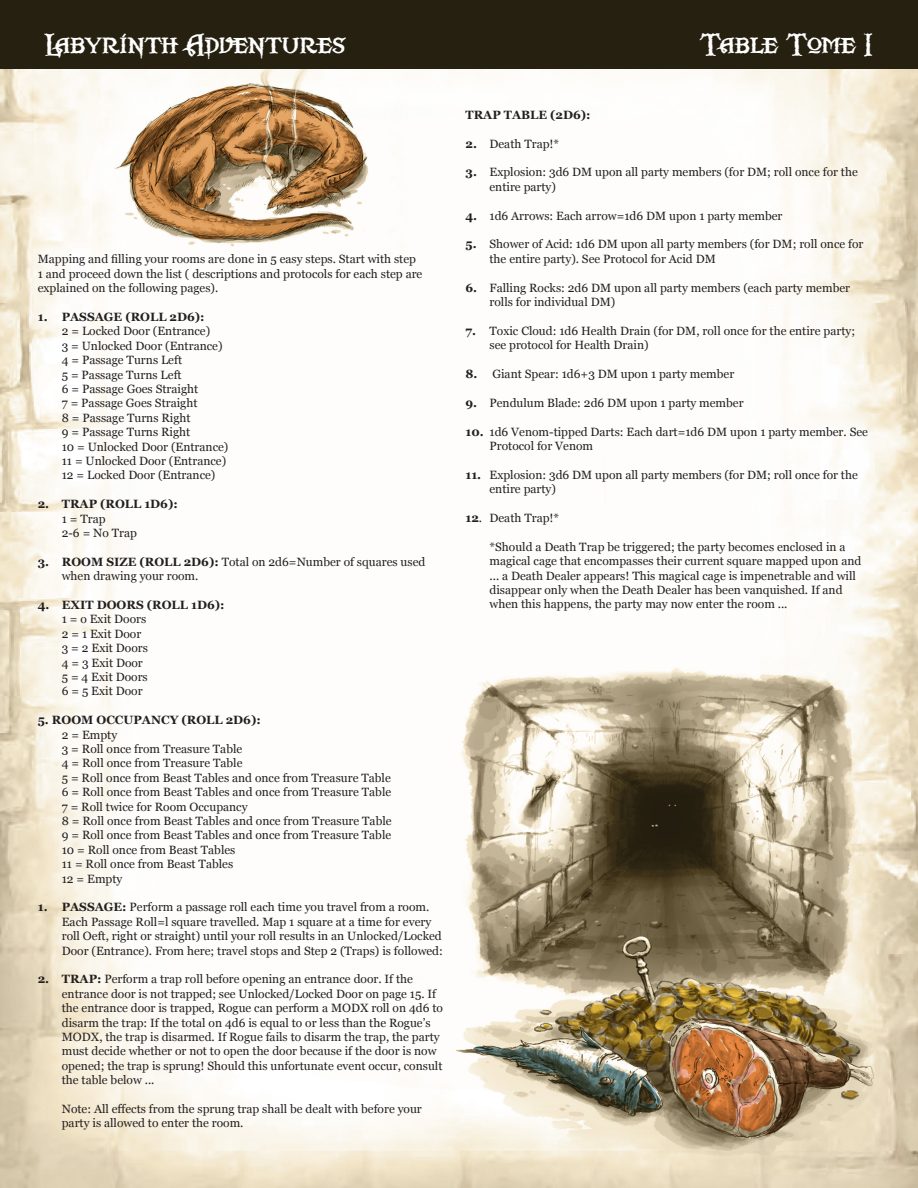
<style>
.page{position:relative;width:918px;height:1188px;background:#fff}
.page>*{position:absolute;margin:0;border:0;box-sizing:border-box;transform-origin:0 0}
.t1{font:33px "Scurlock";color:#fff}
.t2{font:12px/14.4px "Georgia";color:#231f20}
.t3{font:700 12px "Georgia";color:#231f20}
.s1{font-weight:700}
</style>
<div class="page">
<img style="left:0;top:69px;width:918px;height:1119px">
<div style="left:0;top:0;width:918px;height:69px;background:#262010"></div>
<p class="t1" style="left:44px;top:30px;width:303px">Labyrinth Adventures</p>
<p class="t1" style="left:700px;top:30px;width:175px">Table Tome I</p>
<p class="t2" style="left:38px;top:251px;width:386px">Mapping and filling your rooms are done in 5 easy steps. Start with step<br>1 and proceed down the list ( descriptions and protocols for each step are explained on the following pages).</p>
<p class="t3" style="left:38px;top:308px;width:168px">1. PASSAGE (ROLL 2D6):</p>
<p class="t2" style="left:62px;top:323px;width:150px">2 = Locked Door (Entrance)</p>
<p class="t2" style="left:62px;top:338px;width:162px">3 = Unlocked Door (Entrance)</p>
<p class="t2" style="left:62px;top:352px;width:122px">4 = Passage Turns Left</p>
<p class="t2" style="left:62px;top:367px;width:121px">5 = Passage Turns Left</p>
<p class="t2" style="left:62px;top:381px;width:138px">6 = Passage Goes Straight</p>
<p class="t2" style="left:62px;top:395px;width:137px">7 = Passage Goes Straight</p>
<p class="t2" style="left:62px;top:410px;width:130px">8 = Passage Turns Right</p>
<p class="t2" style="left:62px;top:424px;width:130px">9 = Passage Turns Right</p>
<p class="t2" style="left:62px;top:439px;width:168px">10 = Unlocked Door (Entrance)</p>
<p class="t2" style="left:62px;top:453px;width:166px">11 = Unlocked Door (Entrance)</p>
<p class="t2" style="left:62px;top:467px;width:155px">12 = Locked Door (Entrance)</p>
<p class="t3" style="left:38px;top:495px;width:142px">2. TRAP (ROLL 1D6):</p>
<p class="t2" style="left:62px;top:511px;width:45px">1 = Trap</p>
<p class="t2" style="left:62px;top:525px;width:77px">2-6 = No Trap</p>
<p class="t2" style="left:62px;top:554px;width:365px;text-indent:-24px"><span class="s1">3. ROOM SIZE (ROLL 2D6):</span> Total on 2d6=Number of squares used when drawing your room.</p>
<p class="t3" style="left:38px;top:596px;width:188px">4. EXIT DOORS (ROLL 1D6):</p>
<p class="t2" style="left:62px;top:611px;width:86px">1 = o Exit Doors</p>
<p class="t2" style="left:62px;top:626px;width:81px">2 = 1 Exit Door</p>
<p class="t2" style="left:62px;top:640px;width:88px">3 = 2 Exit Doors</p>
<p class="t2" style="left:62px;top:655px;width:83px">4 = 3 Exit Door</p>
<p class="t2" style="left:62px;top:669px;width:87px">5 = 4 Exit Doors</p>
<p class="t2" style="left:62px;top:683px;width:82px">6 = 5 Exit Door</p>
<p class="t3" style="left:38px;top:711px;width:225px">5. ROOM OCCUPANCY (ROLL 2D6):</p>
<p class="t2" style="left:62px;top:727px;width:57px">2 = Empty</p>
<p class="t2" style="left:62px;top:741px;width:182px">3 = Roll once from Treasure Table</p>
<p class="t2" style="left:62px;top:755px;width:182px">4 = Roll once from Treasure Table</p>
<p class="t2" style="left:62px;top:770px;width:331px">5 = Roll once from Beast Tables and once from Treasure Table</p>
<p class="t2" style="left:62px;top:784px;width:331px">6 = Roll once from Beast Tables and once from Treasure Table</p>
<p class="t2" style="left:62px;top:799px;width:187px">7 = Roll twice for Room Occupancy</p>
<p class="t2" style="left:62px;top:813px;width:331px">8 = Roll once from Beast Tables and once from Treasure Table</p>
<p class="t2" style="left:62px;top:827px;width:331px">9 = Roll once from Beast Tables and once from Treasure Table</p>
<p class="t2" style="left:62px;top:842px;width:175px">10 = Roll once from Beast Tables</p>
<p class="t2" style="left:62px;top:856px;width:173px">11 = Roll once from Beast Tables</p>
<p class="t2" style="left:62px;top:871px;width:62px">12 = Empty</p>
<p class="t2" style="left:62px;top:899px;width:383px;text-indent:-24px"><span class="s1">1. PASSAGE:</span> Perform a passage roll each time you travel from a room.<br>Each Passage Roll=l square travelled. Map 1 square at a time for every roll Oeft, right or straight) until your roll results in an Unlocked/Locked Door (Entrance). From here; travel stops and Step 2 (Traps) is followed:</p>
<p class="t2" style="left:62px;top:971px;width:383px;text-indent:-24px"><span class="s1">2. TRAP:</span> Perform a trap roll before opening an entrance door. If the entrance door is not trapped; see Unlocked/Locked Door on page 15. If the entrance door is trapped, Rogue can perform a MODX roll on 4d6 to disarm the trap: If the total on 4d6 is equal to or less than the Rogue’s MODX, the trap is disarmed. If Rogue fails to disarm the trap, the party must decide whether or not to open the door because if the door is now opened; the trap is sprung! Should this unfortunate event occur, consult the table below ...</p>
<p class="t2" style="left:62px;top:1101px;width:362px">Note: All effects from the sprung trap shall be dealt with before your party is allowed to enter the room.</p>
<p class="t3" style="left:466px;top:106px;width:127px">TRAP TABLE (2D6):</p>
<p class="t2" style="left:466px;top:136px;width:95px"><span class="s1">2.</span> Death Trap!*</p>
<p class="t2" style="left:490px;top:165px;width:370px;text-indent:-24px"><span class="s1">3.</span> Explosion: 3d6 DM upon all party members (for DM; roll once for the entire party)</p>
<p class="t2" style="left:466px;top:208px;width:319px"><span class="s1">4.</span> 1d6 Arrows: Each arrow=1d6 DM upon 1 party member</p>
<p class="t2" style="left:490px;top:237px;width:375px;text-indent:-24px"><span class="s1">5.</span> Shower of Acid: 1d6 DM upon all party members (for DM; roll once for the entire party). See Protocol for Acid DM</p>
<p class="t2" style="left:490px;top:280px;width:362px;text-indent:-24px"><span class="s1">6.</span> Falling Rocks: 2d6 DM upon all party members (each party member rolls for individual DM)</p>
<p class="t2" style="left:490px;top:323px;width:367px;text-indent:-24px"><span class="s1">7.</span> Toxic Cloud: 1d6 Health Drain (for DM, roll once for the entire party; see protocol for Health Drain)</p>
<p class="t2" style="left:466px;top:366px;width:270px"><span class="s1">8.</span> Giant Spear: 1d6+3 DM upon 1 party member</p>
<p class="t2" style="left:466px;top:395px;width:280px"><span class="s1">9.</span> Pendulum Blade: 2d6 DM upon 1 party member</p>
<p class="t2" style="left:490px;top:424px;width:380px;text-indent:-24px"><span class="s1">10.</span> 1d6 Venom-tipped Darts: Each dart=1d6 DM upon 1 party member. See<br>Protocol for Venom</p>
<p class="t2" style="left:490px;top:467px;width:370px;text-indent:-24px"><span class="s1">11.</span> Explosion: 3d6 DM upon all party members (for DM; roll once for the entire party)</p>
<p class="t2" style="left:466px;top:510px;width:95px"><span class="s1">12</span>. Death Trap!*</p>
<p class="t2" style="left:490px;top:539px;width:374px">*Should a Death Trap be triggered; the party becomes enclosed in a magical cage that encompasses their current square mapped upon and ... a Death Dealer appears! This magical cage is impenetrable and will disappear only when the Death Dealer has been vanquished. If and when this happens, the party may now enter the room ...</p>
</div>
